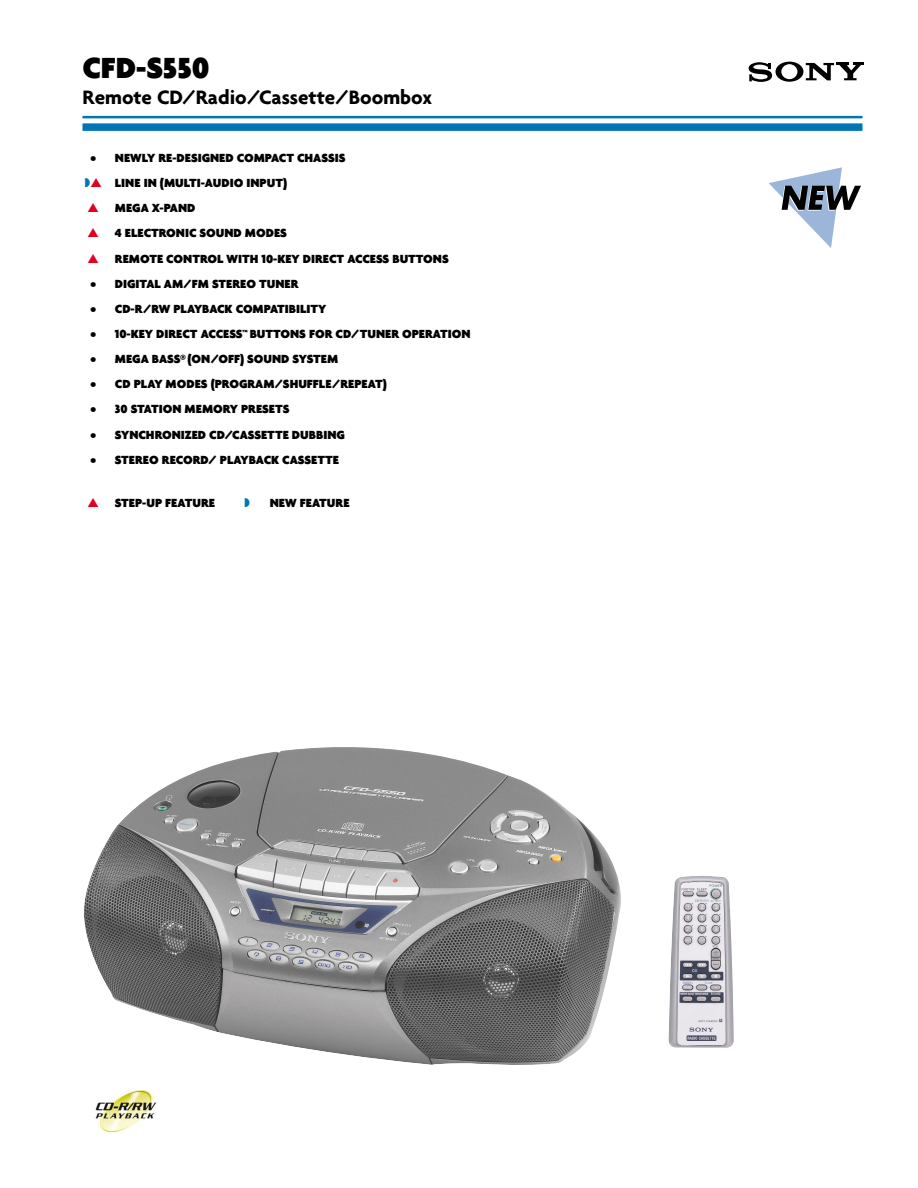
<style>
.page{position:relative;width:918px;height:1188px;background:#fff}
.page>*{position:absolute;margin:0;border:0;box-sizing:border-box;transform-origin:0 0}
.t1{font:900 31.5px "Agenda";color:#000}
.t2{font:700 21px "Agenda";color:#000}
.t3{font:900 12.75px/25.2px "Agenda";color:#000}
.s1{color:#0075b4}
.s2{color:#df0024}
</style>
<div class="page">
<svg style="left:749px;top:62px;width:115px;height:20px"></svg>
<svg style="left:769px;top:167px;width:92px;height:81px"></svg>
<img style="left:95px;top:1091px;width:62px;height:42px">
<img style="left:84px;top:747px;width:537px;height:318px">
<hr style="left:82px;top:116px;width:780px;height:2px;background:#0075b4">
<div style="left:82px;top:123px;width:780px;height:8px;background:#0075b4"></div>
<img style="left:668px;top:876px;width:66px;height:172px">
<h1 class="t1" style="left:82px;top:55px;width:129px">CFD-S550</h1>
<h2 class="t2" style="left:82px;top:89px;width:351px">Remote CD/Radio/Cassette/Boombox</h2>
<p class="t3" style="left:85px;top:146px;width:262px;text-indent:6px">• NEWLY RE-DESIGNED COMPACT CHASSIS <span class="s1">◗</span><span class="s2">▲</span> LINE IN (MULTI-AUDIO INPUT)</p>
<p class="t3" style="left:88px;top:196px;width:109px"><span class="s2">▲</span> MEGA X-PAND</p>
<p class="t3" style="left:88px;top:222px;width:201px"><span class="s2">▲</span> 4 ELECTRONIC SOUND MODES</p>
<p class="t3" style="left:88px;top:247px;width:363px"><span class="s2">▲</span> REMOTE CONTROL WITH 10-KEY DIRECT ACCESS BUTTONS</p>
<p class="t3" style="left:90px;top:272px;width:210px">• DIGITAL AM/FM STEREO TUNER</p>
<p class="t3" style="left:90px;top:297px;width:237px">• CD-R/RW PLAYBACK COMPATIBILITY</p>
<p class="t3" style="left:90px;top:322px;width:382px">• 10-KEY DIRECT ACCESS™ BUTTONS FOR CD/TUNER OPERATION</p>
<p class="t3" style="left:90px;top:347px;width:249px">• MEGA BASS® (ON/OFF) SOUND SYSTEM</p>
<p class="t3" style="left:90px;top:372px;width:298px">• CD PLAY MODES (PROGRAM/SHUFFLE/REPEAT)</p>
<p class="t3" style="left:90px;top:398px;width:201px">• 30 STATION MEMORY PRESETS</p>
<p class="t3" style="left:90px;top:423px;width:256px">• SYNCHRONIZED CD/CASSETTE DUBBING</p>
<p class="t3" style="left:90px;top:448px;width:250px">• STEREO RECORD/ PLAYBACK CASSETTE</p>
<p class="t3" style="left:88px;top:491px;width:129px"><span class="s2">▲</span> STEP-UP FEATURE</p>
<p class="t3" style="left:270px;top:491px;width:81px">NEW FEATURE</p>
</div>
